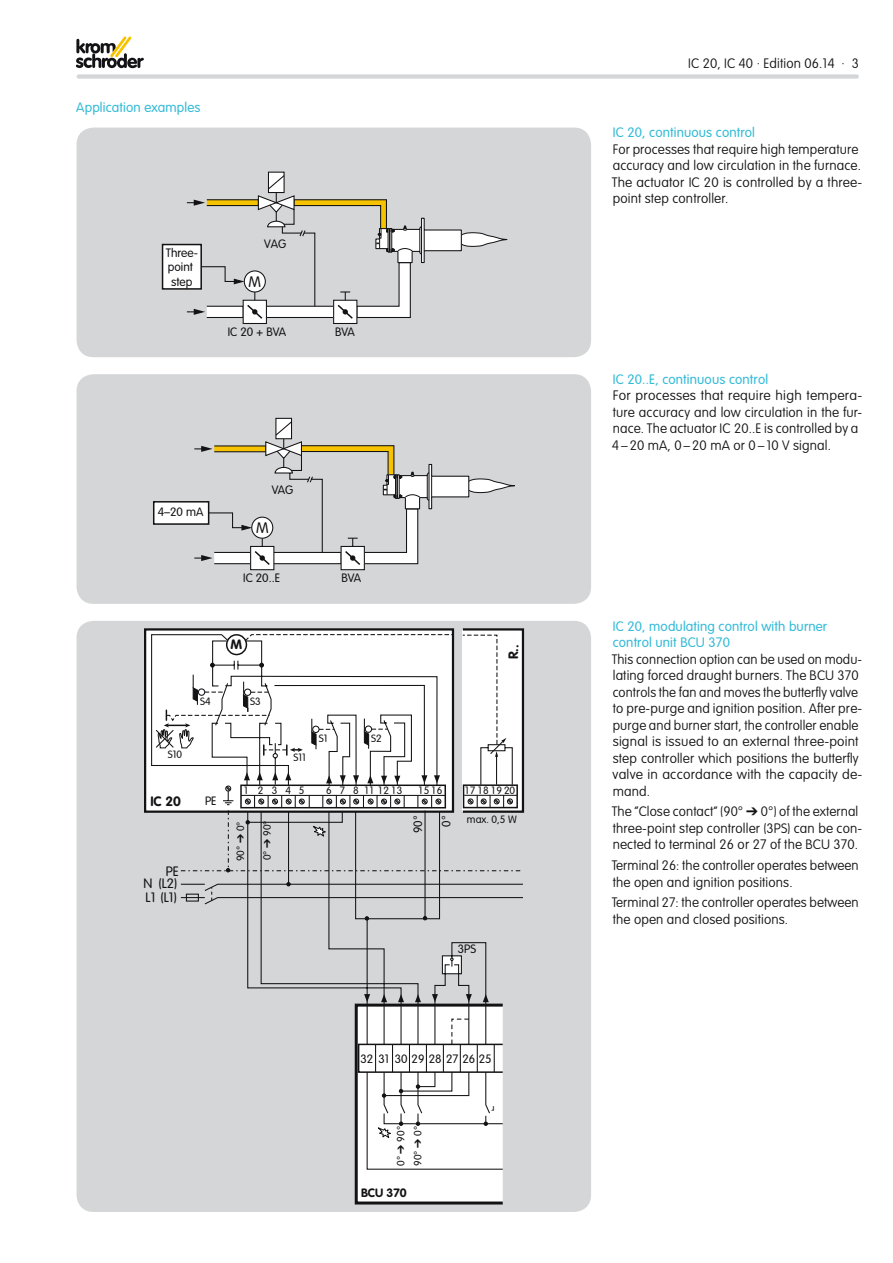
<style>
.page{position:relative;width:893px;height:1263px;background:#fff}
.page>*{position:absolute;margin:0;border:0;box-sizing:border-box;transform-origin:0 0}
.t1{font:300 15px "VAG Rounded Std";color:#131214}
.t2{font:100 13.5px/16.5px "VAG Rounded Std";letter-spacing:.01em;color:#131214}
.t3{font:300 13.5px/16.5px "VAG Rounded Std";letter-spacing:.01em;color:#34bbd8}
.t4{font:300 13.5px "VAG Rounded Std";color:#131214}
.t5{font:700 13.5px "VAG Rounded Std";color:#131214}
.t6{font:300 12px/14.4px "VAG Rounded Std";color:#131214}
.t7{font:700 12px "VAG Rounded Std";color:#131214}
.t8{font:300 10.5px "VAG Rounded Std";color:#131214}
.t9{font:300 9px "VAG Rounded Std";color:#131214}
</style>
<div class="page">
<svg style="left:76px;top:36px;width:68px;height:32px"></svg>
<div style="left:79px;top:74px;width:778px;height:5px;background:#d4d6d7"></div>
<div style="left:77px;top:374px;width:514px;height:230px;background:#d4d6d7;border-radius:17px"></div>
<div style="left:154px;top:502px;width:55px;height:22px;background:#fff"></div>
<div style="left:153px;top:501px;width:56px;height:24px;border:2px solid #131214"></div>
<div style="left:275px;top:418px;width:17px;height:21px;border:1px solid #131214"></div>
<svg style="left:194px;top:420px;width:321px;height:151px"></svg>
<div style="left:77px;top:621px;width:514px;height:591px;background:#d4d6d7;border-radius:17px"></div>
<div style="left:144px;top:628px;width:310px;height:185px;background:#fff;border:2px solid #131214"></div>
<div style="left:355px;top:1003px;width:149px;height:201px;background:#fff;border:3px solid #131214"></div>
<svg style="left:151px;top:633px;width:373px;height:537px"></svg>
<div style="left:77px;top:128px;width:514px;height:229px;background:#d4d6d7;border-radius:17px"></div>
<div style="left:163px;top:245px;width:38px;height:44px;background:#fff"></div>
<div style="left:162px;top:244px;width:40px;height:46px;border:2px solid #131214"></div>
<div style="left:243px;top:300px;width:23px;height:23px;background:#fff"></div>
<div style="left:243px;top:300px;width:24px;height:24px;border:1px solid #131214"></div>
<div style="left:334px;top:300px;width:23px;height:23px;background:#fff"></div>
<div style="left:333px;top:300px;width:24px;height:24px;border:1px solid #131214"></div>
<svg style="left:187px;top:174px;width:321px;height:146px"></svg>
<p class="t3" style="left:76px;top:100px;width:126px">Application examples</p>
<p class="t6" style="left:166px;top:246px;width:34px">Three&shy;point step</p>
<p class="t6" style="left:264px;top:237px;width:24px">VAG</p>
<p class="t1" style="left:249px;top:273px;width:14px">M</p>
<p class="t6" style="left:228px;top:325px;width:60px">IC 20 + BVA</p>
<p class="t6" style="left:335px;top:325px;width:21px">BVA</p>
<p class="t6" style="left:158px;top:505px;width:47px">4–20 mA</p>
<p class="t6" style="left:272px;top:483px;width:23px">VAG</p>
<p class="t1" style="left:256px;top:519px;width:14px">M</p>
<p class="t6" style="left:243px;top:571px;width:38px">IC 20..E</p>
<p class="t6" style="left:341px;top:571px;width:21px">BVA</p>
<p class="t8" style="left:168px;top:748px;width:16px">S10</p>
<p class="t5" style="left:150px;top:793px;width:32px">IC 20</p>
<p class="t4" style="left:166px;top:863px;width:14px">PE</p>
<p class="t4" style="left:143px;top:876px;width:35px">N (L2)</p>
<p class="t4" style="left:145px;top:889px;width:33px">L1 (L1)</p>
<p class="t5" style="left:230px;top:637px;width:13px">M</p>
<p class="t5" style="left:506px;top:659px;width:16px;rotate:-90deg">R..</p>
<p class="t8" style="left:200px;top:695px;width:12px">S4</p>
<p class="t8" style="left:250px;top:695px;width:12px">S3</p>
<p class="t6" style="left:205px;top:794px;width:13px">PE</p>
<p class="t8" style="left:293px;top:751px;width:14px">S11</p>
<p class="t8" style="left:319px;top:733px;width:10px">S1</p>
<p class="t8" style="left:371px;top:733px;width:12px">S2</p>
<p class="t8" style="left:244px;top:784px;width:48px">1 2 3 4</p>
<p class="t8" style="left:326px;top:784px;width:78px">6 7 8 1 1 1 2 1 3</p>
<p class="t8" style="left:299px;top:784px;width:7px">5</p>
<p class="t8" style="left:235px;top:861px;width:41px;rotate:-90deg">90° ➔ 0°</p>
<p class="t8" style="left:261px;top:860px;width:41px;rotate:-90deg">0° ➔ 90°</p>
<p class="t8" style="left:419px;top:784px;width:25px">1 5 1 6</p>
<p class="t6" style="left:411px;top:833px;width:19px;rotate:-90deg">90°</p>
<p class="t6" style="left:440px;top:827px;width:13px;rotate:-90deg">0°</p>
<p class="t8" style="left:465px;top:784px;width:52px">1 7 1 8 1 9 20</p>
<p class="t8" style="left:467px;top:813px;width:51px">max. 0,5 W</p>
<p class="t6" style="left:458px;top:941px;width:20px">3PS</p>
<p class="t6" style="left:360px;top:1052px;width:133px">32 31 30 29 28 27 26 25</p>
<p class="t8" style="left:395px;top:1166px;width:41px;rotate:-90deg">0° ➔ 90°</p>
<p class="t8" style="left:412px;top:1166px;width:41px;rotate:-90deg">90° ➔ 0°</p>
<p class="t7" style="left:361px;top:1185px;width:47px">BCU 370</p>
<p class="t9" style="left:494px;top:1114px;width:4px;rotate:-180deg">r</p>
<p class="t2" style="left:688px;top:56px;width:172px">IC 20, IC 40 · Edition 06.14 · 3</p>
<p class="t3" style="left:613px;top:125px;width:144px">IC 20, continuous control</p>
<p class="t2" style="left:612px;top:141px;width:252px">For processes that require high temperature accuracy and low circulation in the furnace.<br>The actuator IC 20 is controlled by a three&shy;point step controller.</p>
<p class="t3" style="left:613px;top:371px;width:157px">IC 20..E, continuous control</p>
<p class="t2" style="left:612px;top:388px;width:252px">For processes that require high tempera&shy;ture accuracy and low circulation in the fur&shy;nace. The actuator IC 20..E is controlled by a 4 – 20 mA, 0 – 20 mA or 0 – 10 V signal.</p>
<p class="t3" style="left:613px;top:618px;width:216px">IC 20, modulating control with burner control unit BCU 370</p>
<p class="t2" style="left:612px;top:651px;width:252px">This connection option can be used on modu&shy;lating forced draught burners. The BCU 370 controls the fan and moves the butterfly valve to pre-purge and ignition position. After pre&shy;purge and burner start, the controller enable signal is issued to an external three-point step controller which positions the butterfly valve in accordance with the capacity de&shy;mand.</p>
<p class="t2" style="left:612px;top:804px;width:252px">The “Close contact” (90° ➔ 0°) of the external three-point step controller (3PS) can be con&shy;nected to terminal 26 or 27 of the BCU 370.</p>
<p class="t2" style="left:612px;top:857px;width:249px">Terminal 26: the controller operates between the open and ignition positions.</p>
<p class="t2" style="left:612px;top:895px;width:248px">Terminal 27: the controller operates between the open and closed positions.</p>
</div>
